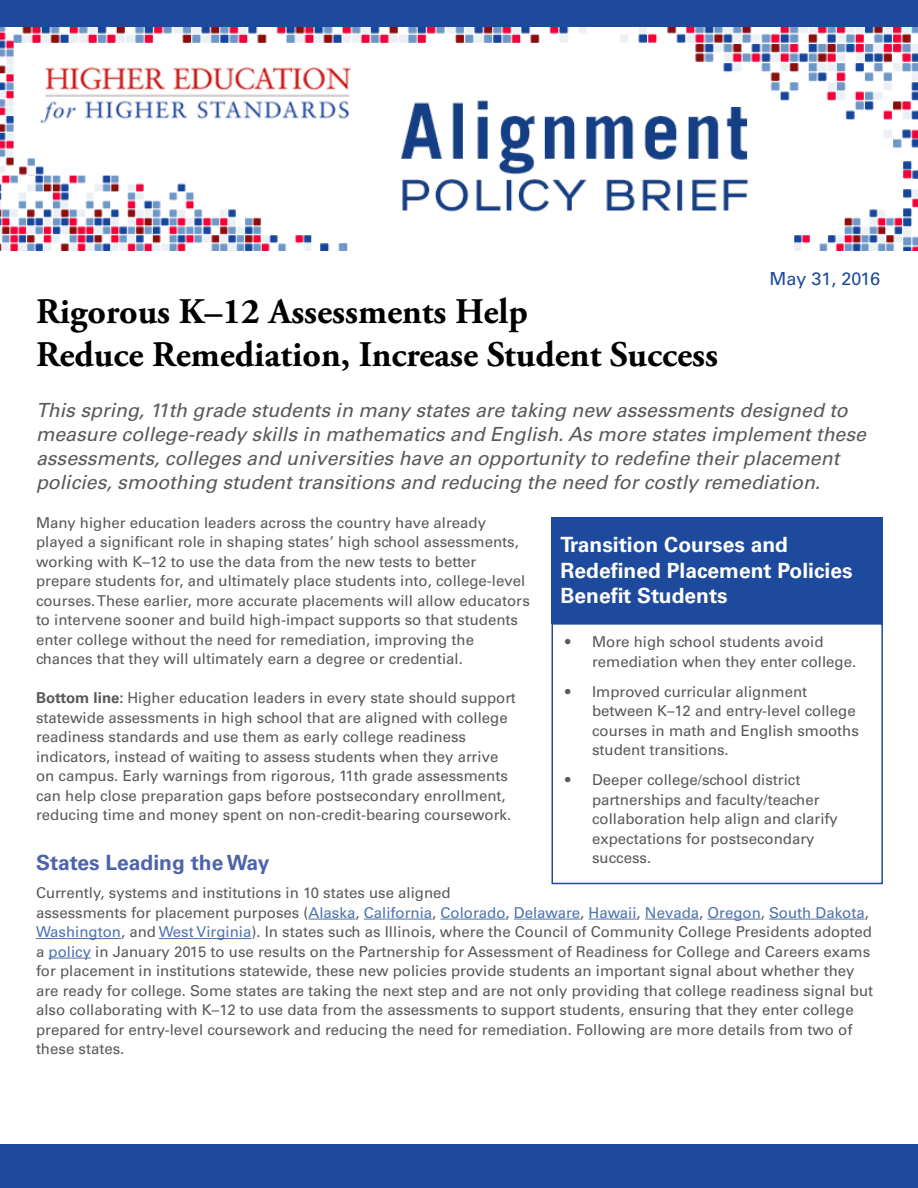
<style>
.page{position:relative;width:918px;height:1188px;background:#fff}
.page>*{position:absolute;margin:0;border:0;box-sizing:border-box;transform-origin:0 0}
.t1{font:700 36px/43.2px "Adobe Garamond Pro";color:#000}
.t2{font:700 21px/25.2px "Univers LT Std";color:#fff}
.t3{font:700 21px "Univers LT Std";color:#4e63aa}
.t4{font:italic 19.5px/24px "Univers LT Std";color:#58595b}
.t5{font:18px "Univers LT Std";color:#1d4a9c}
.t6{font:15px/19.5px "Univers LT Std";color:#58595b}
.s1{font-weight:700}
.s2{color:#4f73ad}
</style>
<div class="page">
<img style="left:0;top:27px;width:918px;height:224px">
<div style="left:0;top:0;width:918px;height:27px;background:#1d4a9c"></div>
<div style="left:0;top:1145px;width:918px;height:43px;background:#1d4a9c"></div>
<hr style="left:309px;top:919px;width:46px;height:1px;background:#4f73ad">
<hr style="left:364px;top:919px;width:68px;height:1px;background:#4f73ad">
<hr style="left:441px;top:919px;width:65px;height:1px;background:#4f73ad">
<hr style="left:514px;top:919px;width:66px;height:1px;background:#4f73ad">
<hr style="left:589px;top:919px;width:48px;height:1px;background:#4f73ad">
<hr style="left:645px;top:919px;width:54px;height:1px;background:#4f73ad">
<hr style="left:708px;top:919px;width:53px;height:1px;background:#4f73ad">
<hr style="left:769px;top:919px;width:96px;height:1px;background:#4f73ad">
<hr style="left:36px;top:938px;width:85px;height:1px;background:#4f73ad">
<hr style="left:159px;top:938px;width:92px;height:1px;background:#4f73ad">
<hr style="left:49px;top:958px;width:42px;height:1px;background:#4f73ad">
<div style="left:552px;top:623px;width:331px;height:261px;border:2px solid #1d4a9c"></div>
<div style="left:552px;top:517px;width:331px;height:106px;background:#1d4a9c"></div>
<h1 class="t1" style="left:36px;top:291px;width:683px">Rigorous K–12 Assessments Help<br>Reduce Remediation, Increase Student Success</h1>
<p class="t5" style="left:770px;top:268px;width:112px">May 31, 2016</p>
<p class="t4" style="left:36px;top:398px;width:832px">This spring, 11th grade students in many states are taking new assessments designed to measure college-ready skills in mathematics and English. As more states implement these assessments, colleges and universities have an opportunity to redefine their placement policies, smoothing student transitions and reducing the need for costly remediation.</p>
<p class="t6" style="left:36px;top:513px;width:495px">Many higher education leaders across the country have already played a significant role in shaping states’ high school assessments, working with K–12 to use the data from the new tests to better prepare students for, and ultimately place students into, college-level courses. These earlier, more accurate placements will allow educators to intervene sooner and build high-impact supports so that students enter college without the need for remediation, improving the chances that they will ultimately earn a degree or credential.</p>
<p class="t6" style="left:36px;top:688px;width:481px"><span class="s1">Bottom line:</span> Higher education leaders in every state should support statewide assessments in high school that are aligned with college readiness standards and use them as early college readiness indicators, instead of waiting to assess students when they arrive on campus. Early warnings from rigorous, 11th grade assessments can help close preparation gaps before postsecondary enrollment, reducing time and money spent on non-credit-bearing coursework.</p>
<h2 class="t3" style="left:36px;top:850px;width:235px">States Leading the Way</h2>
<p class="t6" style="left:36px;top:883px;width:839px">Currently, systems and institutions in 10 states use aligned<br>assessments for placement purposes (<span class="s2">Alaska</span>, <span class="s2">California</span>, <span class="s2">Colorado</span>, <span class="s2">Delaware</span>, <span class="s2">Hawaii</span>, <span class="s2">Nevada</span>, <span class="s2">Oregon</span>, <span class="s2">South Dakota</span>, <span class="s2">Washington</span>, and <span class="s2">West Virginia</span>). In states such as Illinois, where the Council of Community College Presidents adopted a <span class="s2">policy</span> in January 2015 to use results on the Partnership for Assessment of Readiness for College and Careers exams for placement in institutions statewide, these new policies provide students an important signal about whether they are ready for college. Some states are taking the next step and are not only providing that college readiness signal but also collaborating with K–12 to use data from the assessments to support students, ensuring that they enter college prepared for entry-level coursework and reducing the need for remediation. Following are more details from two of these states.</p>
<h2 class="t2" style="left:561px;top:533px;width:294px">Transition Courses and<br>Redefined Placement Policies<br>Benefit Students</h2>
<p class="t6" style="left:592px;top:633px;width:266px;text-indent:-27px">• More high school students avoid remediation when they enter college.</p>
<p class="t6" style="left:592px;top:682px;width:268px;text-indent:-27px">• Improved curricular alignment between K–12 and entry-level college courses in math and English smooths student transitions.</p>
<p class="t6" style="left:592px;top:771px;width:247px;text-indent:-27px">• Deeper college/school district partnerships and faculty/teacher collaboration help align and clarify expectations for postsecondary success.</p>
</div>
